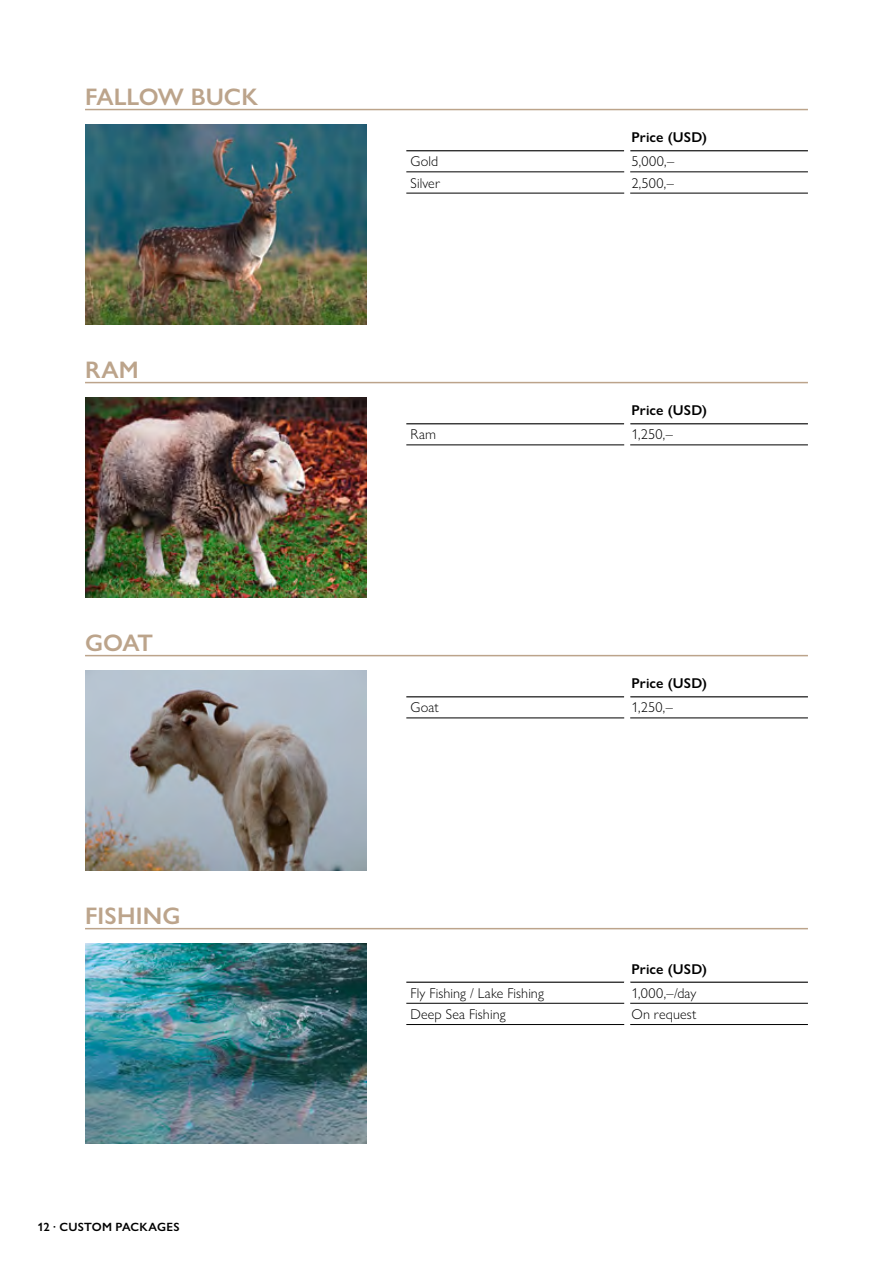
<style>
.page{position:relative;width:893px;height:1263px;background:#fff}
.page>*{position:absolute;margin:0;border:0;box-sizing:border-box;transform-origin:0 0}
.t1{font:600 24px "Gill Sans Nova";letter-spacing:.005em;color:#bca48b}
.t2{font:300 14.25px "Gill Sans Nova";letter-spacing:.01em;color:#000}
.t3{font:600 14.25px "Gill Sans Nova";letter-spacing:.01em;color:#000}
.t4{font:600 12px "Gill Sans Nova";letter-spacing:.02em;color:#000}
</style>
<div class="page">
<img style="left:85px;top:397px;width:281px;height:200px">
<img style="left:85px;top:670px;width:281px;height:200px">
<img style="left:85px;top:943px;width:281px;height:200px">
<img style="left:85px;top:124px;width:281px;height:200px">
<hr style="left:406px;top:423px;width:218px;height:1px;background:#000">
<hr style="left:630px;top:423px;width:178px;height:1px;background:#000">
<hr style="left:406px;top:445px;width:218px;height:1px;background:#000">
<hr style="left:630px;top:445px;width:178px;height:1px;background:#000">
<hr style="left:85px;top:382px;width:723px;height:1px;background:#bca48b">
<hr style="left:406px;top:150px;width:218px;height:1px;background:#000">
<hr style="left:630px;top:150px;width:178px;height:1px;background:#000">
<hr style="left:406px;top:172px;width:218px;height:1px;background:#000">
<hr style="left:630px;top:172px;width:178px;height:1px;background:#000">
<hr style="left:406px;top:193px;width:218px;height:1px;background:#000">
<hr style="left:630px;top:193px;width:178px;height:1px;background:#000">
<hr style="left:85px;top:109px;width:723px;height:1px;background:#bca48b">
<hr style="left:406px;top:982px;width:218px;height:1px;background:#000">
<hr style="left:630px;top:982px;width:178px;height:1px;background:#000">
<hr style="left:406px;top:1003px;width:218px;height:1px;background:#000">
<hr style="left:630px;top:1003px;width:178px;height:1px;background:#000">
<hr style="left:406px;top:1024px;width:218px;height:1px;background:#000">
<hr style="left:630px;top:1024px;width:178px;height:1px;background:#000">
<hr style="left:85px;top:928px;width:723px;height:1px;background:#bca48b">
<hr style="left:406px;top:696px;width:218px;height:1px;background:#000">
<hr style="left:630px;top:696px;width:178px;height:1px;background:#000">
<hr style="left:406px;top:718px;width:218px;height:1px;background:#000">
<hr style="left:630px;top:718px;width:178px;height:1px;background:#000">
<hr style="left:85px;top:655px;width:723px;height:1px;background:#bca48b">
<h1 class="t1" style="left:85px;top:82px;width:175px">FALLOW BUCK</h1>
<h1 class="t1" style="left:85px;top:355px;width:52px">RAM</h1>
<h1 class="t1" style="left:85px;top:628px;width:69px">GOAT</h1>
<h1 class="t1" style="left:85px;top:901px;width:97px">FISHING</h1>
<p class="t4" style="left:37px;top:1219px;width:94px">12 · Custom packages</p>
<p class="t3" style="left:631px;top:129px;width:77px">Price (USD)</p>
<p class="t2" style="left:411px;top:153px;width:29px">Gold</p>
<p class="t2" style="left:631px;top:153px;width:44px">5,000,–</p>
<p class="t2" style="left:411px;top:174px;width:31px">Silver</p>
<p class="t2" style="left:631px;top:174px;width:44px">2,500,–</p>
<p class="t3" style="left:631px;top:402px;width:77px">Price (USD)</p>
<p class="t2" style="left:411px;top:426px;width:27px">Ram</p>
<p class="t2" style="left:631px;top:426px;width:43px">1,250,–</p>
<p class="t3" style="left:631px;top:675px;width:77px">Price (USD)</p>
<p class="t2" style="left:411px;top:699px;width:30px">Goat</p>
<p class="t2" style="left:631px;top:699px;width:43px">1,250,–</p>
<p class="t3" style="left:631px;top:960px;width:77px">Price (USD)</p>
<p class="t2" style="left:411px;top:984px;width:135px">Fly Fishing / Lake Fishing</p>
<p class="t2" style="left:631px;top:984px;width:66px">1,000,–/day</p>
<p class="t2" style="left:411px;top:1005px;width:97px">Deep Sea Fishing</p>
<p class="t2" style="left:631px;top:1005px;width:67px">On request</p>
</div>
